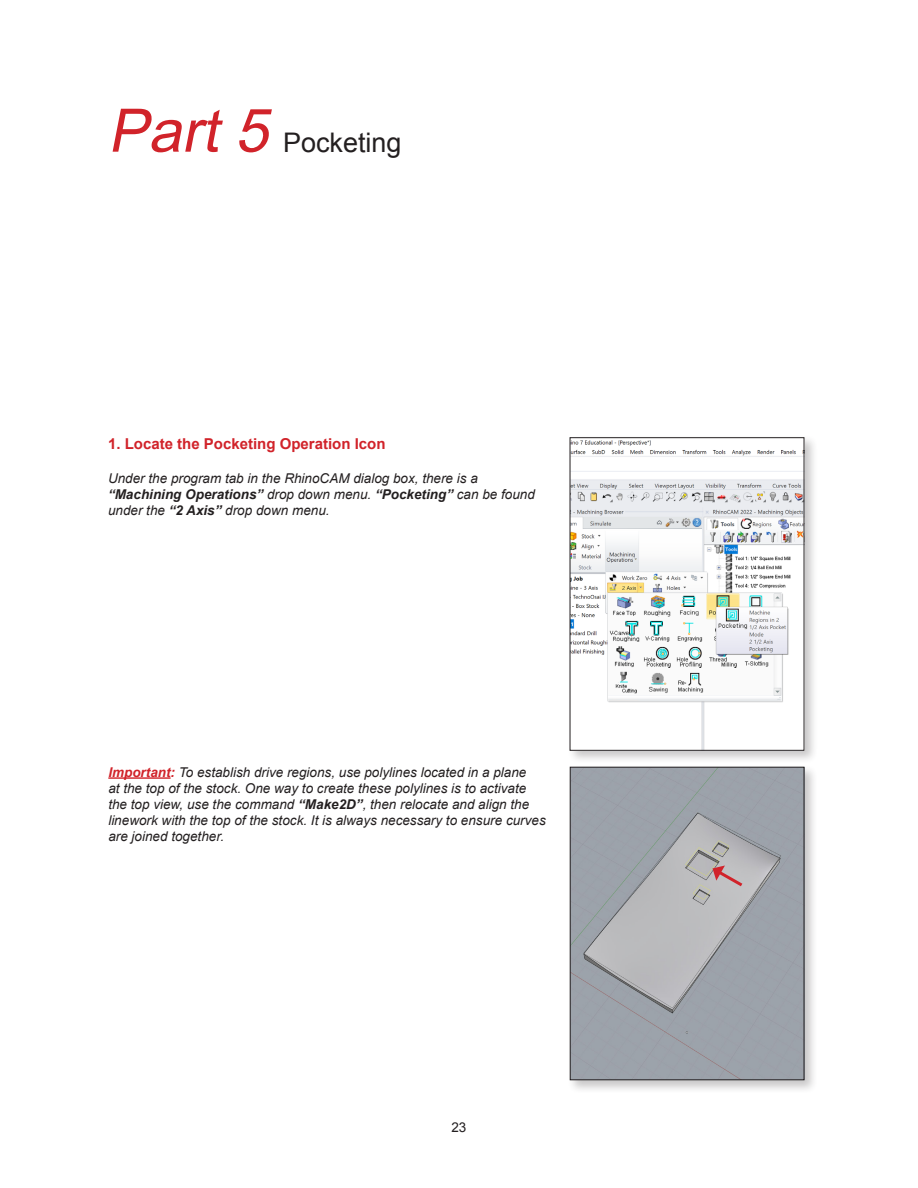
<style>
.page{position:relative;width:918px;height:1188px;background:#fff}
.page>*{position:absolute;margin:0;border:0;box-sizing:border-box;transform-origin:0 0}
.t1{font:italic 60px "Arial";color:#d1232a}
.t2{font:27px "Arial";color:#231f20}
.t3{font:700 15px "Arial";color:#d1232a}
.t4{font:italic 13.5px/16.2px "Arial";color:#231f20}
.t5{font:13.5px "Arial";color:#231f20}
.s1{font-weight:700}
.s2{font-weight:700;color:#d1232a}
</style>
<div class="page">
<div style="left:567px;top:764px;width:251px;height:330px;background:#231f20;opacity:.25"></div>
<img style="left:572px;top:769px;width:230px;height:309px">
<div style="left:570px;top:767px;width:234px;height:313px;border:1px solid #231f20"></div>
<div style="left:567px;top:434px;width:251px;height:330px;background:#231f20;opacity:.25"></div>
<img style="left:572px;top:439px;width:230px;height:310px">
<div style="left:570px;top:437px;width:234px;height:314px;border:1px solid #231f20"></div>
<hr style="left:108px;top:777px;width:63px;height:2px;background:#d1232a">
<svg style="left:712px;top:865px;width:34px;height:24px"></svg>
<p class="t1" style="left:108px;top:91px;width:177px">Part5</p>
<p class="t2" style="left:283px;top:125px;width:120px">Pocketing</p>
<p class="t3" style="left:108px;top:433px;width:279px">1. Locate the Pocketing Operation Icon</p>
<p class="t4" style="left:108px;top:470px;width:428px">Under the program tab in the RhinoCAM dialog box, there is a <span class="s1">“Machining Operations”</span> drop down menu. <span class="s1">“Pocketing”</span> can be found under the <span class="s1">“2 Axis”</span> drop down menu.</p>
<p class="t4" style="left:108px;top:764px;width:439px"><span class="s2">Important:</span> To establish drive regions, use polylines located in a plane<br>at the top of the stock. One way to create these polylines is to activate the top view, use the command <span class="s1">“Make2D”</span>, then relocate and align the linework with the top of the stock. It is always necessary to ensure curves are joined together.</p>
<p class="t5" style="left:451px;top:1118px;width:17px">23</p>
</div>
